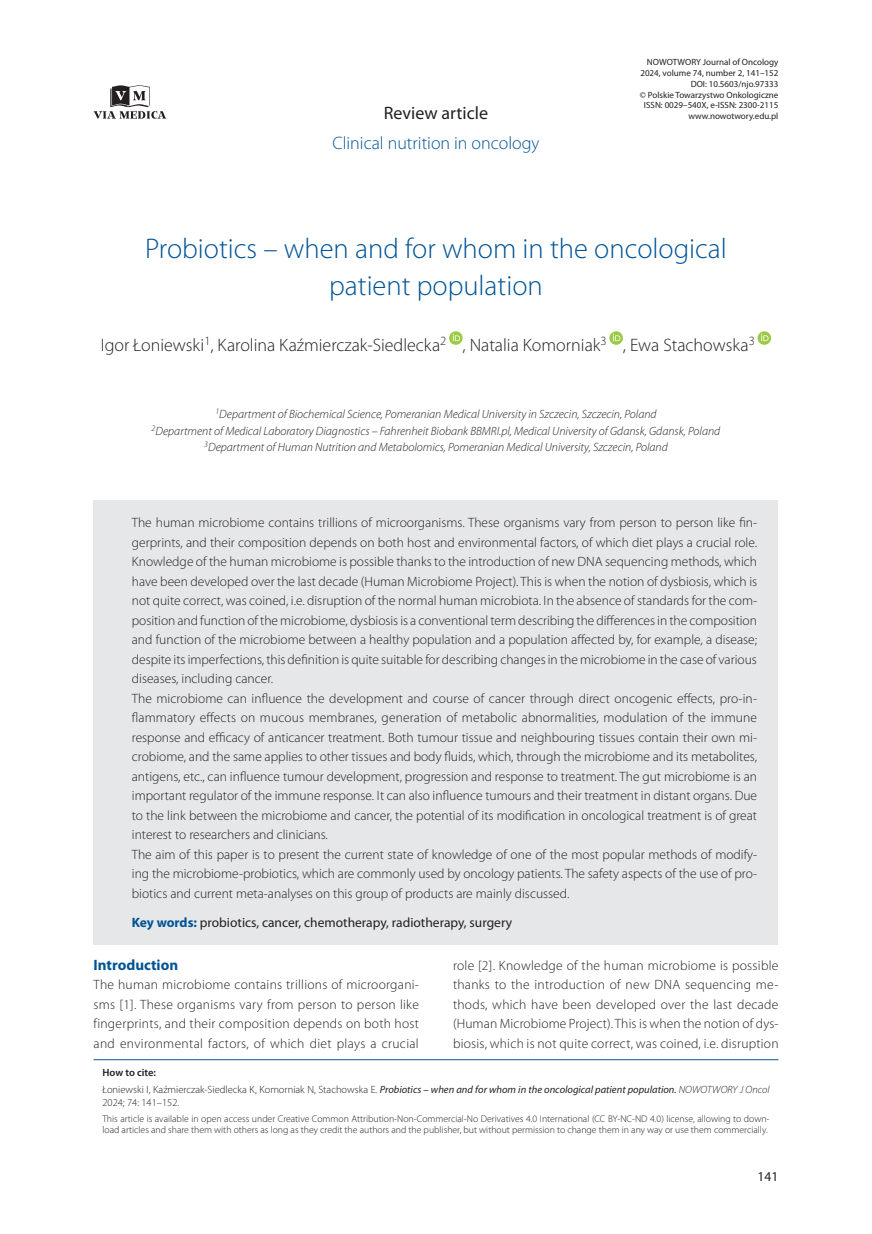
<style>
.page{position:relative;width:872px;height:1234px;background:#fff}
.page>*{position:absolute;margin:0;border:0;box-sizing:border-box;transform-origin:0 0}
._02_Tytul{font:300 28.5px/37.5px "Myriad Pro";color:#005495;text-align:center}
._03_Autor{font:300 18px "Myriad Pro";color:#231f20}
.t1{font:300 18px "Myriad Pro";color:#005495}
.t2{font:18px "Myriad Pro";color:#231f20}
._12_Srodtytul_1{font:700 15px "Myriad Pro";color:#005495}
._06_Streszczenie_tek{font:300 13.5px/19.5px "Myriad Pro";color:#231f20;text-align:justify}
._08_Tekst_bez_wcieci{font:300 13.5px/19.5px "Myriad Pro";letter-spacing:.02em;color:#231f20;text-align:justify}
._06_Streszczenie_slo{font:13.5px "Myriad Pro";color:#231f20}
._03_Afiliacje{font:italic 300 12px/16.5px "Myriad Pro";color:#231f20;text-align:center}
.t3{font:300 10.5px/12.6px "Myriad Pro";color:#231f20}
.t4{font:600 10.5px "Myriad Pro";letter-spacing:-.005em;color:#231f20}
.t5{font:300 9.75px/11.7px "Myriad Pro";color:#231f20}
.t6{font:9px/10.8px "Myriad Pro";color:#231f20;text-align:right}
.s1{font-weight:700;color:#005495}
.s2{font-weight:400;font-style:italic}
.s3{font-style:italic}
</style>
<div class="page">
<svg style="left:94px;top:85px;width:72px;height:34px"></svg>
<svg style="left:449px;top:331px;width:13px;height:14px"></svg>
<svg style="left:453px;top:333px;width:7px;height:8px"></svg>
<svg style="left:609px;top:331px;width:14px;height:14px"></svg>
<svg style="left:613px;top:333px;width:7px;height:8px"></svg>
<svg style="left:757px;top:331px;width:14px;height:14px"></svg>
<svg style="left:761px;top:333px;width:7px;height:8px"></svg>
<div style="left:94px;top:500px;width:684px;height:444px;background:#e6e7e9"></div>
<hr style="left:94px;top:1059px;width:684px;height:1px;background:#005495">
<h2 class="t2" style="left:384px;top:102px;width:106px">Review article</h2>
<h2 class="t1" style="left:332px;top:132px;width:208px">Clinical nutrition in oncology</h2>
<p class="t6" style="left:640px;top:56px;width:140px">NOWOTWORY Journal of Oncology<br>2024, volume 74, number 2, 141–152<br>DOI: 10.5603/njo.97333<br>© Polskie Towarzystwo Onkologiczne<br>ISSN: 0029–540X, e-ISSN: 2300-2115 www.nowotwory.edu.pl</p>
<p class="_02_Tytul" style="left:145px;top:229px;width:583px">Probiotics – when and for whom in the oncological patient population</p>
<p class="_03_Autor" style="left:101px;top:334px;width:655px">Igor Łoniewski<sup>1</sup>, Karolina Kaźmierczak-Siedlecka<sup>2</sup> , Natalia Komorniak<sup>3</sup> , Ewa Stachowska<sup>3</sup></p>
<p class="_03_Afiliacje" style="left:152px;top:406px;width:570px"><sup>1</sup>Department of Biochemical Science, Pomeranian Medical University in Szczecin, Szczecin, Poland<br><sup>2</sup>Department of Medical Laboratory Diagnostics – Fahrenheit Biobank BBMRI.pl, Medical University of Gdansk, Gdansk, Poland<br><sup>3</sup>Department of Human Nutrition and Metabolomics, Pomeranian Medical University, Szczecin, Poland</p>
<p class="_06_Streszczenie_tek" style="left:132px;top:512px;width:627px">The human microbiome contains trillions of microorganisms. These organisms vary from person to person like fin&shy;gerprints, and their composition depends on both host and environmental factors, of which diet plays a crucial role.<br>Knowledge of the human microbiome is possible thanks to the introduction of new DNA sequencing methods, which have been developed over the last decade (Human Microbiome Project). This is when the notion of dysbiosis, which is not quite correct, was coined, i.e. disruption of the normal human microbiota. In the absence of standards for the com&shy;position and function of the microbiome, dysbiosis is a conventional term describing the differences in the composition and function of the microbiome between a healthy population and a population affected by, for example, a disease; despite its imperfections, this definition is quite suitable for describing changes in the microbiome in the case of various diseases, including cancer.</p>
<p class="_06_Streszczenie_tek" style="left:132px;top:688px;width:627px">The microbiome can influence the development and course of cancer through direct oncogenic effects, pro-in&shy;flammatory effects on mucous membranes, generation of metabolic abnormalities, modulation of the immune response and efficacy of anticancer treatment. Both tumour tissue and neighbouring tissues contain their own mi&shy;crobiome, and the same applies to other tissues and body fluids, which, through the microbiome and its metabolites, antigens, etc., can influence tumour development, progression and response to treatment. The gut microbiome is an important regulator of the immune response. It can also influence tumours and their treatment in distant organs. Due to the link between the microbiome and cancer, the potential of its modification in oncological treatment is of great interest to researchers and clinicians.</p>
<p class="_06_Streszczenie_tek" style="left:132px;top:844px;width:627px">The aim of this paper is to present the current state of knowledge of one of the most popular methods of modify&shy;ing the microbiome-probiotics, which are commonly used by oncology patients. The safety aspects of the use of pro&shy;biotics and current meta-analyses on this group of products are mainly discussed.</p>
<p class="_06_Streszczenie_slo" style="left:132px;top:914px;width:382px"><span class="s1">Key words:</span> probiotics, cancer, chemotherapy, radiotherapy, surgery</p>
<p class="_12_Srodtytul_1" style="left:94px;top:954px;width:86px">Introduction</p>
<p class="_08_Tekst_bez_wcieci" style="left:94px;top:974px;width:327px">The human microbiome contains trillions of microorgani&shy;sms [1]. These organisms vary from person to person like fingerprints, and their composition depends on both host and environmental factors, of which diet plays a crucial</p>
<p class="_08_Tekst_bez_wcieci" style="left:453px;top:954px;width:327px">role [2]. Knowledge of the human microbiome is possible thanks to the introduction of new DNA sequencing me&shy;thods, which have been developed over the last decade (Human Microbiome Project). This is when the notion of dys&shy;biosis, which is not quite correct, was coined, i.e. disruption</p>
<p class="t4" style="left:102px;top:1065px;width:55px">How to cite:</p>
<p class="t3" style="left:102px;top:1082px;width:668px">Łoniewski I, Kaźmierczak-Siedlecka K, Komorniak N, Stachowska E. <span class="s2">Probiotics – when and for whom in the oncological patient population.</span> <span class="s3">NOWOTWORY J Oncol<br></span>2024; 74: 141–152.</p>
<p class="t5" style="left:102px;top:1112px;width:668px">This article is available in open access under Creative Common Attribution-Non-Commercial-No Derivatives 4.0 International (CC BY-NC-ND 4.0) license, allowing to down&shy;load articles and share them with others as long as they credit the authors and the publisher, but without permission to change them in any way or use them commercially.</p>
<p class="_06_Streszczenie_slo" style="left:757px;top:1168px;width:22px">141</p>
</div>
